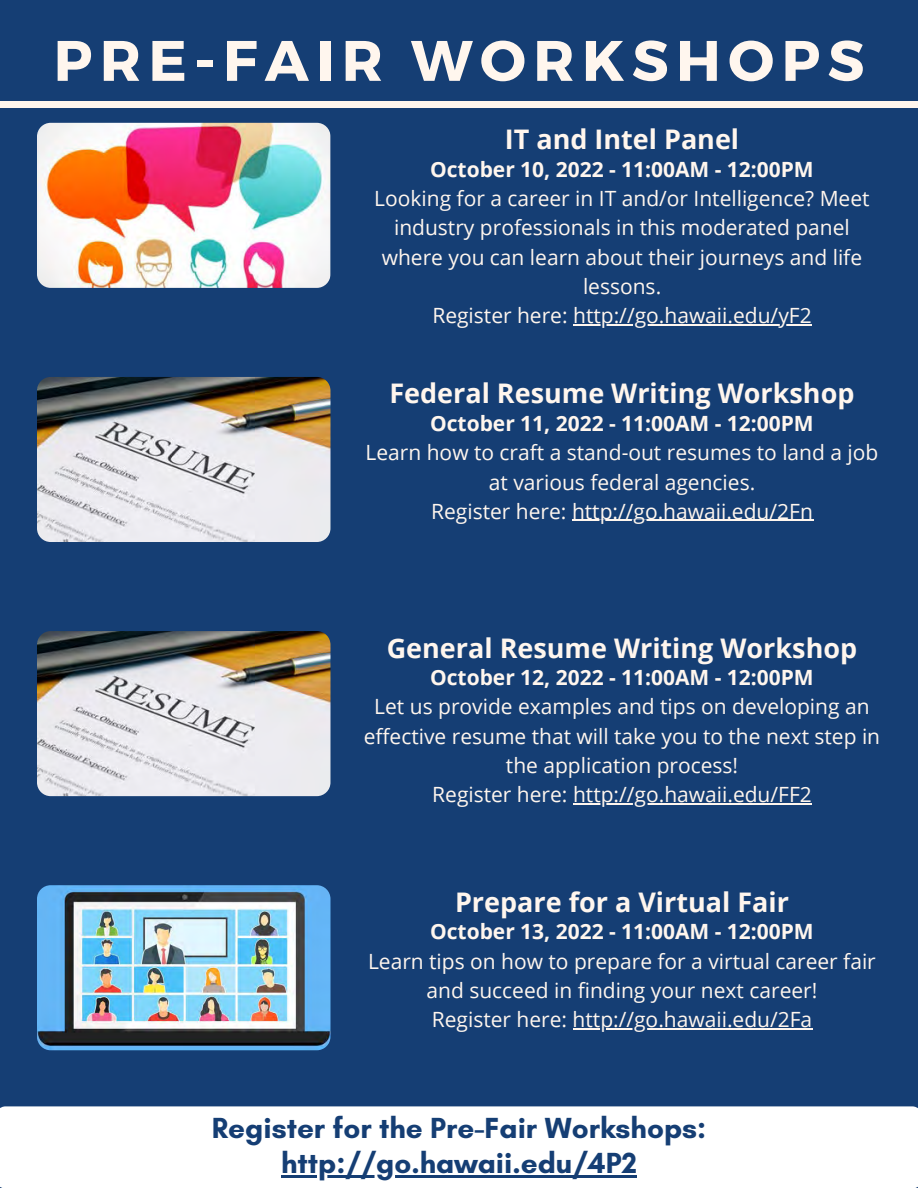
<style>
.page{position:relative;width:918px;height:1188px;background:#153e74}
.page>*{position:absolute;margin:0;border:0;box-sizing:border-box;transform-origin:0 0}
.t1{font:700 57px "Montserrat";letter-spacing:.13em;color:#fff6ee}
.t2{font:700 29.7px/34.8px "Glacial Indifference";color:#153e74;text-align:center}
.t3{font:700 27px "Open Sans";color:#fff6ee}
.t4{font:21px/29.2px "Open Sans";color:#fff6ee;text-align:center}
.t5{font:700 21px "Open Sans";color:#fff6ee}
</style>
<div class="page">
<img style="left:37px;top:631px;width:293px;height:165px;border-radius:14px">
<img style="left:37px;top:885px;width:293px;height:165px;border-radius:14px">
<img style="left:37px;top:123px;width:293px;height:165px;border-radius:14px">
<img style="left:37px;top:377px;width:293px;height:165px;border-radius:14px">
<hr style="left:573px;top:324px;width:239px;height:1px;background:#fff6ee">
<hr style="left:572px;top:520px;width:241px;height:1px;background:#fff6ee">
<hr style="left:573px;top:803px;width:239px;height:1px;background:#fff6ee">
<hr style="left:573px;top:1028px;width:239px;height:1px;background:#fff6ee">
<div style="left:0;top:1106px;width:918px;height:82px;background:#fff"></div>
<hr style="left:281px;top:1175px;width:356px;height:2px;background:#153e74">
<div style="left:0;top:101px;width:918px;height:6px;background:#fff6ee"></div>
<h1 class="t1" style="left:54px;top:24px;width:812px">PRE-FAIR WORKSHOPS</h1>
<p class="t3" style="left:505px;top:121px;width:236px">IT and Intel Panel</p>
<p class="t5" style="left:430px;top:154px;width:385px">October 10, 2022 - 11:00AM - 12:00PM</p>
<p class="t4" style="left:374px;top:183px;width:497px">Looking for a career in IT and/or Intelligence? Meet industry professionals in this moderated panel where you can learn about their journeys and life lessons.<br>Register here: http://go.hawaii.edu/yF2</p>
<p class="t3" style="left:389px;top:375px;width:467px">Federal Resume Writing Workshop</p>
<p class="t5" style="left:430px;top:409px;width:385px">October 11, 2022 - 11:00AM - 12:00PM</p>
<p class="t4" style="left:366px;top:437px;width:514px">Learn how to craft a stand-out resumes to land a job at various federal agencies.<br>Register here: http://go.hawaii.edu/2Fn</p>
<p class="t3" style="left:387px;top:629px;width:472px">General Resume Writing Workshop</p>
<p class="t5" style="left:430px;top:663px;width:385px">October 12, 2022 - 11:00AM - 12:00PM</p>
<p class="t4" style="left:364px;top:692px;width:518px">Let us provide examples and tips on developing an effective resume that will take you to the next step in the application process!<br>Register here: http://go.hawaii.edu/FF2</p>
<p class="t3" style="left:455px;top:883px;width:335px">Prepare for a Virtual Fair</p>
<p class="t5" style="left:430px;top:917px;width:385px">October 13, 2022 - 11:00AM - 12:00PM</p>
<p class="t4" style="left:368px;top:946px;width:509px">Learn tips on how to prepare for a virtual career fair and succeed in finding your next career!<br>Register here: http://go.hawaii.edu/2Fa</p>
<h2 class="t2" style="left:212px;top:1110px;width:496px">Register for the Pre-Fair Workshops: http://go.hawaii.edu/4P2</h2>
</div>
